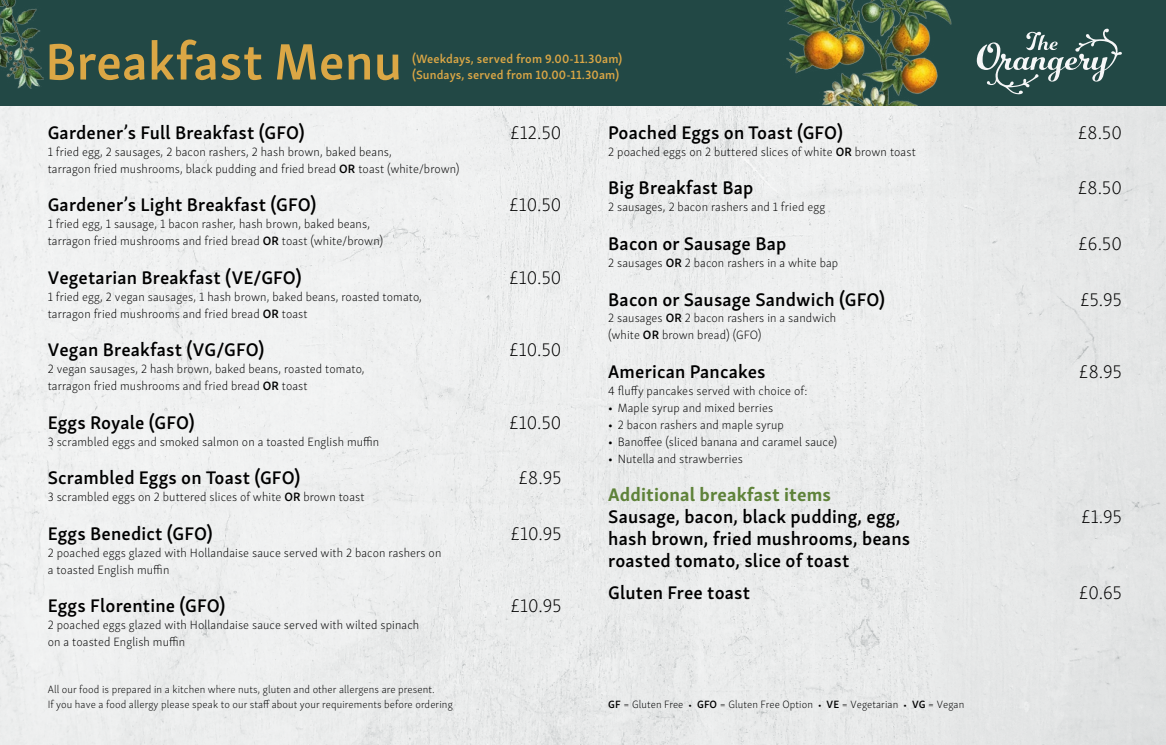
<style>
.page{position:relative;width:1166px;height:745px;background:#fff}
.page>*{position:absolute;margin:0;border:0;box-sizing:border-box;transform-origin:0 0}
.t1{font:600 52.5px "Skolar Sans Latn";color:#dba745}
.t2{font:600 18.75px/21.8px "Skolar Sans Latn";letter-spacing:.01em;color:#000}
.t3{font:18.75px "Skolar Sans Latn El";letter-spacing:.01em;color:#000}
.t4{font:700 18.75px "Skolar Sans Latn";letter-spacing:.01em;color:#5e8239}
.t5{font:12.38px/16.9px "Skolar Sans Latn El";letter-spacing:.01em;color:#000}
.t6{font:600 12.38px/16.9px "Skolar Sans Latn";letter-spacing:.01em;color:#dba745}
.t7{font:10.88px/14.6px "Skolar Sans Latn El";letter-spacing:.01em;color:#000}
.s1{font-family:"Skolar Sans Latn";font-weight:600}
.s2{font-size:9px}
</style>
<div class="page">
<img style="left:0;top:106px;width:1166px;height:638px">
<div style="left:0;top:0;width:1166px;height:106px;background:#224845"></div>
<svg style="left:977px;top:29px;width:145px;height:65px"></svg>
<img style="left:0;top:0;width:43px;height:88px">
<img style="left:785px;top:0;width:167px;height:106px">
<h1 class="t1" style="left:45px;top:20px;width:358px">Breakfast Menu</h1>
<p class="t6" style="left:412px;top:49px;width:212px">(Weekdays, served from 9.00-11.30am) (Sundays, served from 10.00-11.30am)</p>
<h2 class="t2" style="left:48px;top:120px;width:258px">Gardener’s Full Breakfast (GFO)</h2>
<h2 class="t3" style="left:510px;top:119px;width:52px">£12.50</h2>
<p class="t5" style="left:48px;top:142px;width:413px">1 fried egg, 2 sausages, 2 bacon rashers, 2 hash brown, baked beans,<br>tarragon fried mushrooms, black pudding and fried bread <span class="s1">OR</span> toast (white/brown)</p>
<h2 class="t2" style="left:48px;top:192px;width:270px">Gardener’s Light Breakfast (GFO)</h2>
<h2 class="t3" style="left:509px;top:191px;width:53px">£10.50</h2>
<p class="t5" style="left:48px;top:215px;width:337px">1 fried egg, 1 sausage, 1 bacon rasher, hash brown, baked beans, tarragon fried mushrooms and fried bread <span class="s1">OR</span> toast (white/brown)</p>
<h2 class="t2" style="left:48px;top:265px;width:255px">Vegetarian Breakfast (VE/GFO)</h2>
<h2 class="t3" style="left:509px;top:264px;width:53px">£10.50</h2>
<p class="t5" style="left:48px;top:287px;width:376px">1 fried egg, 2 vegan sausages, 1 hash brown, baked beans, roasted tomato, tarragon fried mushrooms and fried bread <span class="s1">OR</span> toast</p>
<h2 class="t2" style="left:48px;top:337px;width:218px">Vegan Breakfast (VG/GFO)</h2>
<h2 class="t3" style="left:509px;top:336px;width:53px">£10.50</h2>
<p class="t5" style="left:48px;top:359px;width:318px">2 vegan sausages, 2 hash brown, baked beans, roasted tomato, tarragon fried mushrooms and fried bread <span class="s1">OR</span> toast</p>
<h2 class="t2" style="left:48px;top:409px;width:149px">Eggs Royale (GFO)</h2>
<h2 class="t3" style="left:509px;top:408px;width:53px">£10.50</h2>
<p class="t5" style="left:48px;top:432px;width:333px">3 scrambled eggs and smoked salmon on a toasted English muffin</p>
<h2 class="t2" style="left:48px;top:465px;width:254px">Scrambled Eggs on Toast (GFO)</h2>
<h2 class="t3" style="left:519px;top:464px;width:44px">£8.95</h2>
<p class="t5" style="left:48px;top:487px;width:318px">3 scrambled eggs on 2 buttered slices of white <span class="s1">OR</span> brown toast</p>
<h2 class="t2" style="left:48px;top:520px;width:167px">Eggs Benedict (GFO)</h2>
<h2 class="t3" style="left:511px;top:519px;width:52px">£10.95</h2>
<p class="t5" style="left:48px;top:543px;width:395px">2 poached eggs glazed with Hollandaise sauce served with 2 bacon rashers on a toasted English muffin</p>
<h2 class="t2" style="left:48px;top:593px;width:179px">Eggs Florentine (GFO)</h2>
<h2 class="t3" style="left:511px;top:592px;width:52px">£10.95</h2>
<p class="t5" style="left:48px;top:615px;width:373px">2 poached eggs glazed with Hollandaise sauce served with wilted spinach on a toasted English muffin</p>
<p class="t7" style="left:48px;top:681px;width:407px">All our food is prepared in a kitchen where nuts, gluten and other allergens are present.<br>If you have a food allergy please speak to our staff about your requirements before ordering</p>
<h2 class="t2" style="left:608px;top:120px;width:236px">Poached Eggs on Toast (GFO)</h2>
<h2 class="t3" style="left:1078px;top:119px;width:45px">£8.50</h2>
<p class="t5" style="left:608px;top:142px;width:309px">2 poached eggs on 2 buttered slices of white <span class="s1">OR</span> brown toast</p>
<h2 class="t2" style="left:608px;top:175px;width:147px">Big Breakfast Bap</h2>
<h2 class="t3" style="left:1078px;top:174px;width:45px">£8.50</h2>
<p class="t5" style="left:608px;top:198px;width:218px">2 sausages, 2 bacon rashers and 1 fried egg</p>
<h2 class="t2" style="left:608px;top:231px;width:180px">Bacon or Sausage Bap</h2>
<h2 class="t3" style="left:1078px;top:230px;width:45px">£6.50</h2>
<p class="t5" style="left:608px;top:253px;width:232px">2 sausages <span class="s1">OR</span> 2 bacon rashers in a white bap</p>
<h2 class="t2" style="left:608px;top:286px;width:278px">Bacon or Sausage Sandwich (GFO)</h2>
<h2 class="t3" style="left:1080px;top:285px;width:43px">£5.95</h2>
<p class="t5" style="left:608px;top:309px;width:230px">2 sausages <span class="s1">OR</span> 2 bacon rashers in a sandwich (white <span class="s1">OR</span> brown bread) (GFO)</p>
<h2 class="t2" style="left:608px;top:359px;width:159px">American Pancakes</h2>
<h2 class="t3" style="left:1079px;top:358px;width:44px">£8.95</h2>
<p class="t5" style="left:608px;top:381px;width:201px">4 fluffy pancakes served with choice of:</p>
<p class="t5" style="left:608px;top:398px;width:166px">• Maple syrup and mixed berries</p>
<p class="t5" style="left:608px;top:415px;width:177px">• 2 bacon rashers and maple syrup</p>
<p class="t5" style="left:608px;top:432px;width:230px">• Banoffee (sliced banana and caramel sauce)</p>
<p class="t5" style="left:608px;top:449px;width:136px">• Nutella and strawberries</p>
<h2 class="t4" style="left:608px;top:479px;width:224px">Additional breakfast items</h2>
<h2 class="t2" style="left:608px;top:503px;width:294px">Sausage, bacon, black pudding, egg,</h2>
<h2 class="t3" style="left:1081px;top:502px;width:42px">£1.95</h2>
<h2 class="t2" style="left:608px;top:525px;width:303px">hash brown, fried mushrooms, beans roasted tomato, slice of toast</h2>
<h2 class="t2" style="left:608px;top:579px;width:143px">Gluten Free toast</h2>
<h2 class="t3" style="left:1079px;top:578px;width:44px">£0.65</h2>
<p class="t7" style="left:608px;top:695px;width:358px"><span class="s1">GF</span> = Gluten Free <span class="s2">•</span> <span class="s1">GFO</span> = Gluten Free Option <span class="s2">•</span> <span class="s1">VE</span> = Vegetarian <span class="s2">•</span> <span class="s1">VG</span> = Vegan</p>
</div>
